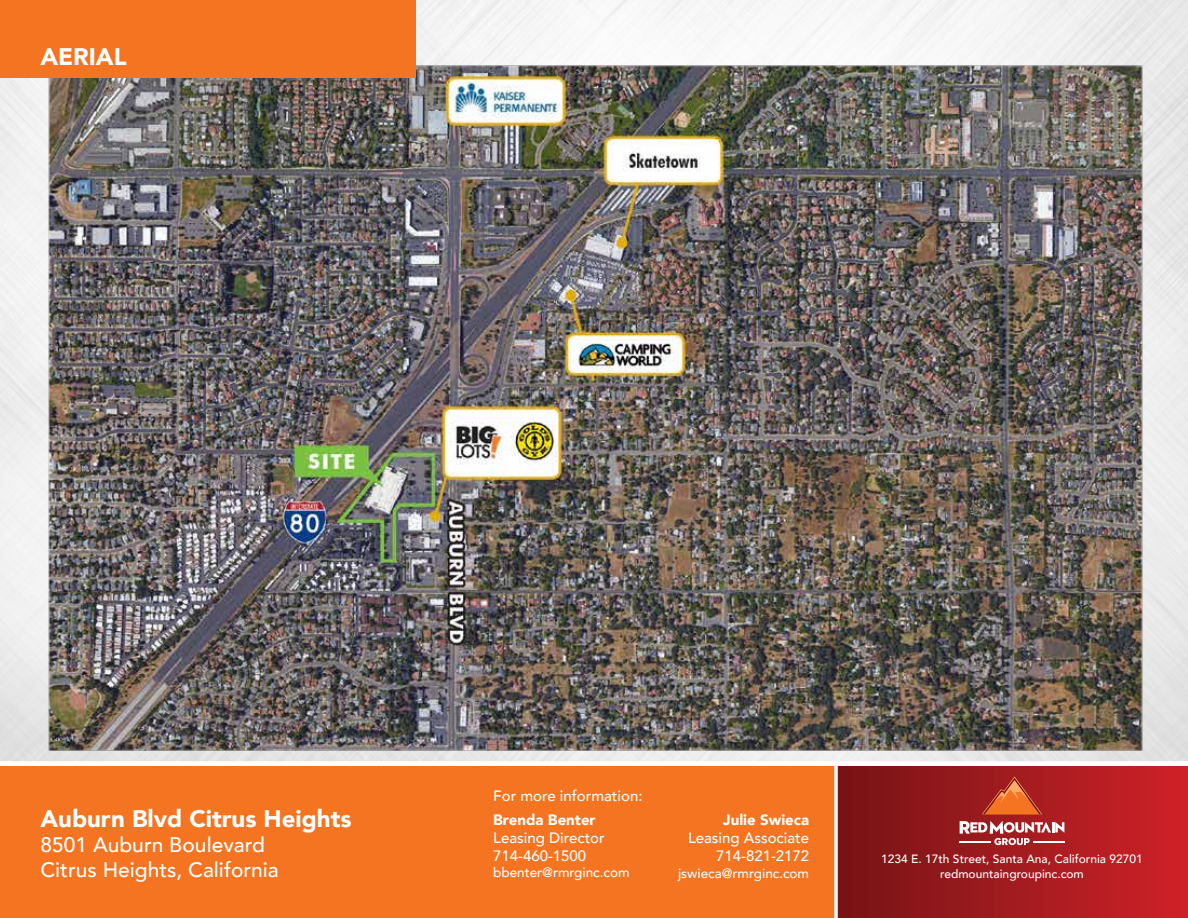
<style>
.page{position:relative;width:1188px;height:918px;background:#fff}
.page>*{position:absolute;margin:0;border:0;box-sizing:border-box;transform-origin:0 0}
.t1{font:900 24px "Avenir";color:#fff}
.t2{font:500 21px/25.2px "Avenir";color:#fff}
.t3{font:500 15px/18px "Avenir";color:#fff;text-align:right}
.t4{font:900 15px "Avenir";color:#fff}
.t5{font:500 13.5px "Avenir";color:#fff}
.t6{font:500 12px/14.4px "Avenir";color:#fff;text-align:center}
</style>
<div class="page">
<img style="left:45px;top:59px;width:1104px;height:696px">
<div style="left:836px;top:764px;width:352px;height:154px;background:linear-gradient(to right,#761315,#ce2228)"></div>
<div style="left:0;top:764px;width:836px;height:154px;background:#f47421"></div>
<div style="left:0;top:0;width:416px;height:78px;background:#f47421"></div>
<svg style="left:982px;top:776px;width:60px;height:38px;background:#c44725"></svg>
<svg style="left:960px;top:821px;width:104px;height:24px"></svg>
<div style="left:0;top:761px;width:1188px;height:5px;background:#fff"></div>
<hr style="left:835px;top:764px;width:3px;height:154px;background:#fff">
<h1 class="t1" style="left:40px;top:36px;width:88px">AERIAL</h1>
<h1 class="t1" style="left:41px;top:798px;width:313px">Auburn Blvd Citrus Heights</h1>
<h2 class="t2" style="left:40px;top:831px;width:240px">8501 Auburn Boulevard<br>Citrus Heights, California</h2>
<p class="t3" style="left:493px;top:786px;width:151px">For more information:</p>
<p class="t4" style="left:493px;top:807px;width:104px">Brenda Benter</p>
<p class="t3" style="left:493px;top:828px;width:113px;text-align:left">Leasing Director<br>714-460-1500</p>
<p class="t5" style="left:493px;top:861px;width:138px">bbenter@rmrginc.com</p>
<p class="t4" style="left:723px;top:807px;width:87px">Julie Swieca</p>
<p class="t3" style="left:688px;top:828px;width:123px">Leasing Associate<br>714-821-2172</p>
<p class="t5" style="left:678px;top:861px;width:133px">jswieca@rmrginc.com</p>
<p class="t6" style="left:881px;top:851px;width:263px">1234 E. 17th Street, Santa Ana, California 92701 redmountaingroupinc.com</p>
</div>
